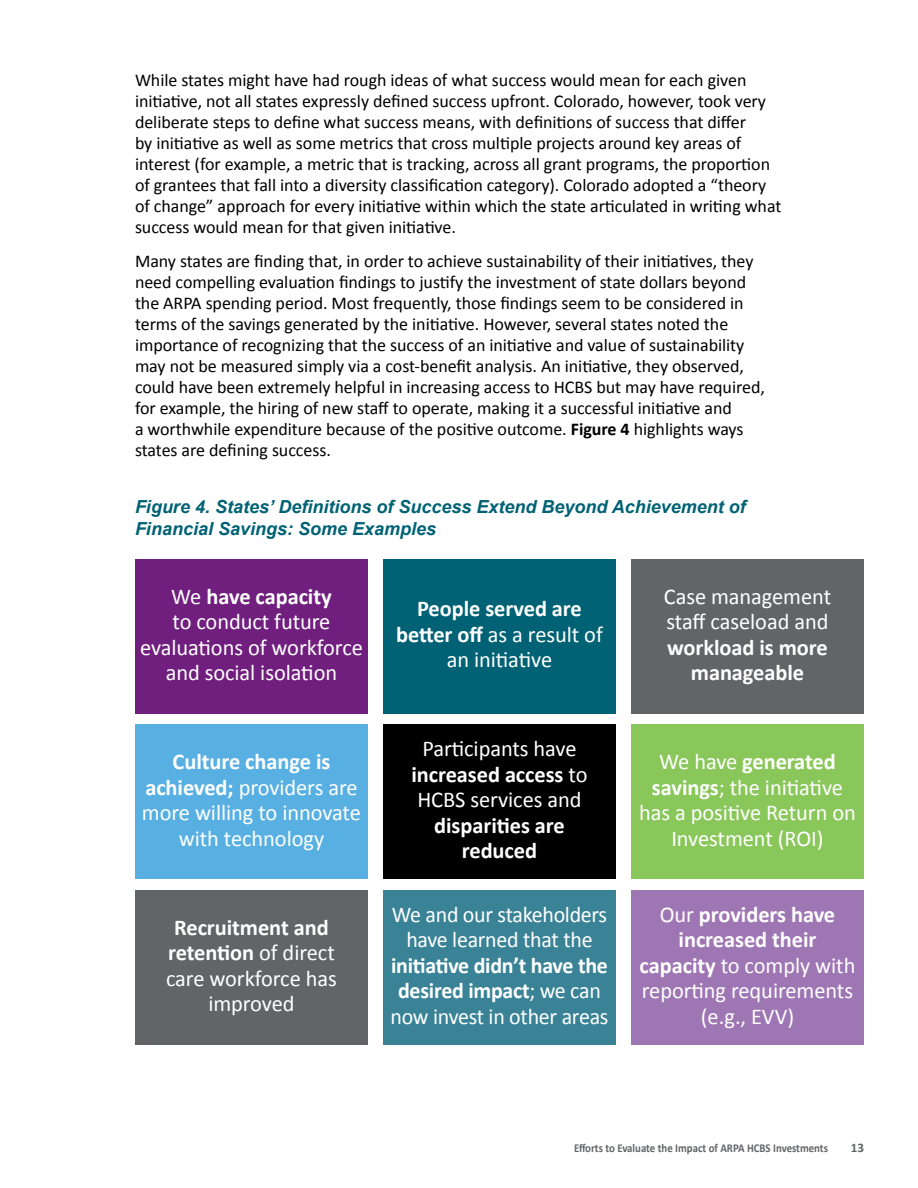
<style>
.page{position:relative;width:918px;height:1188px;background:#fff}
.page>*{position:absolute;margin:0;border:0;box-sizing:border-box;transform-origin:0 0}
.t1{font:22.65px/25.5px "Calibri";letter-spacing:-.005em;color:#fff;text-align:center}
.t2{font:700 22.65px/25.5px "Calibri";letter-spacing:-.005em;color:#fff;text-align:center}
.t3{font:18px/21px "Calibri";letter-spacing:-.005em;color:#000}
.t4{font:italic 700 18px/22.5px "Arial";color:#006274}
.t5{font:700 13.2px "Calibri";color:#636466}
.t6{font:700 12px "Calibri";color:#636466;scale:.9 1}
.s1{font-weight:700}
.s2{font-weight:400}
</style>
<div class="page">
<div style="left:631px;top:890px;width:233px;height:155px;background:#9e76b4"></div>
<div style="left:135px;top:559px;width:233px;height:155px;background:#711f7e"></div>
<div style="left:383px;top:559px;width:233px;height:155px;background:#006274"></div>
<div style="left:631px;top:559px;width:233px;height:155px;background:#636466"></div>
<div style="left:135px;top:890px;width:233px;height:155px;background:#636466"></div>
<div style="left:135px;top:724px;width:233px;height:155px;background:#58b0e2"></div>
<div style="left:383px;top:724px;width:233px;height:155px;background:#000"></div>
<div style="left:383px;top:890px;width:233px;height:155px;background:#3a8397"></div>
<div style="left:631px;top:724px;width:233px;height:155px;background:#8ac75b"></div>
<p class="t3" style="left:135px;top:69px;width:648px">While states might have had rough ideas of what success would mean for each given initiative, not all states expressly defined success upfront. Colorado, however, took very deliberate steps to define what success means, with definitions of success that differ<br>by initiative as well as some metrics that cross multiple projects around key areas of interest (for example, a metric that is tracking, across all grant programs, the proportion of grantees that fall into a diversity classification category). Colorado adopted a “theory of change” approach for every initiative within which the state articulated in writing what success would mean for that given initiative.</p>
<p class="t3" style="left:135px;top:250px;width:631px">Many states are finding that, in order to achieve sustainability of their initiatives, they need compelling evaluation findings to justify the investment of state dollars beyond the ARPA spending period. Most frequently, those findings seem to be considered in terms of the savings generated by the initiative. However, several states noted the importance of recognizing that the success of an initiative and value of sustainability may not be measured simply via a cost-benefit analysis. An initiative, they observed, could have been extremely helpful in increasing access to HCBS but may have required, for example, the hiring of new staff to operate, making it a successful initiative and<br>a worthwhile expenditure because of the positive outcome. <span class="s1">Figure 4</span> highlights ways states are defining success.</p>
<p class="t4" style="left:135px;top:496px;width:612px">Figure 4. States’ Definitions of Success Extend Beyond Achievement of<br>Financial Savings: Some Examples</p>
<p class="t1" style="left:140px;top:583px;width:224px">We <span class="s1">have capacity<br></span>to conduct future evaluations of workforce and social isolation</p>
<p class="t1" style="left:142px;top:748px;width:220px"><span class="s1">Culture change is achieved;</span> providers are more willing to innovate with technology</p>
<p class="t1" style="left:166px;top:914px;width:172px"><span class="s1">Recruitment and retention</span> of direct care workforce has improved</p>
<p class="t2" style="left:396px;top:595px;width:208px">People served are better off <span class="s2">as a result of an initiative</span></p>
<p class="t1" style="left:411px;top:735px;width:178px">Participants have <span class="s1">increased access</span> to<br>HCBS services and</p>
<p class="t2" style="left:434px;top:812px;width:132px">disparities are reduced</p>
<p class="t1" style="left:392px;top:901px;width:217px">We and our stakeholders have learned that the</p>
<p class="t2" style="left:390px;top:952px;width:220px">initiative didn’t have the desired impact<span class="s2">; we can now invest in other areas</span></p>
<p class="t1" style="left:664px;top:583px;width:169px;text-align:left">Case management staff caseload and</p>
<p class="t2" style="left:667px;top:633px;width:162px">workload is more manageable</p>
<p class="t1" style="left:639px;top:748px;width:218px">We have <span class="s1">generated savings</span>; the initiative has a positive Return on<br>Investment (ROI)</p>
<p class="t1" style="left:640px;top:901px;width:217px">Our <span class="s1">providers have increased their capacity</span> to comply with reporting requirements (e.g., EVV)</p>
<p class="t6" style="left:574px;top:1140px;width:284px">Efforts to Evaluate the Impact of ARPA HCBS Investments</p>
<p class="t5" style="left:851px;top:1138px;width:15px">13</p>
</div>
